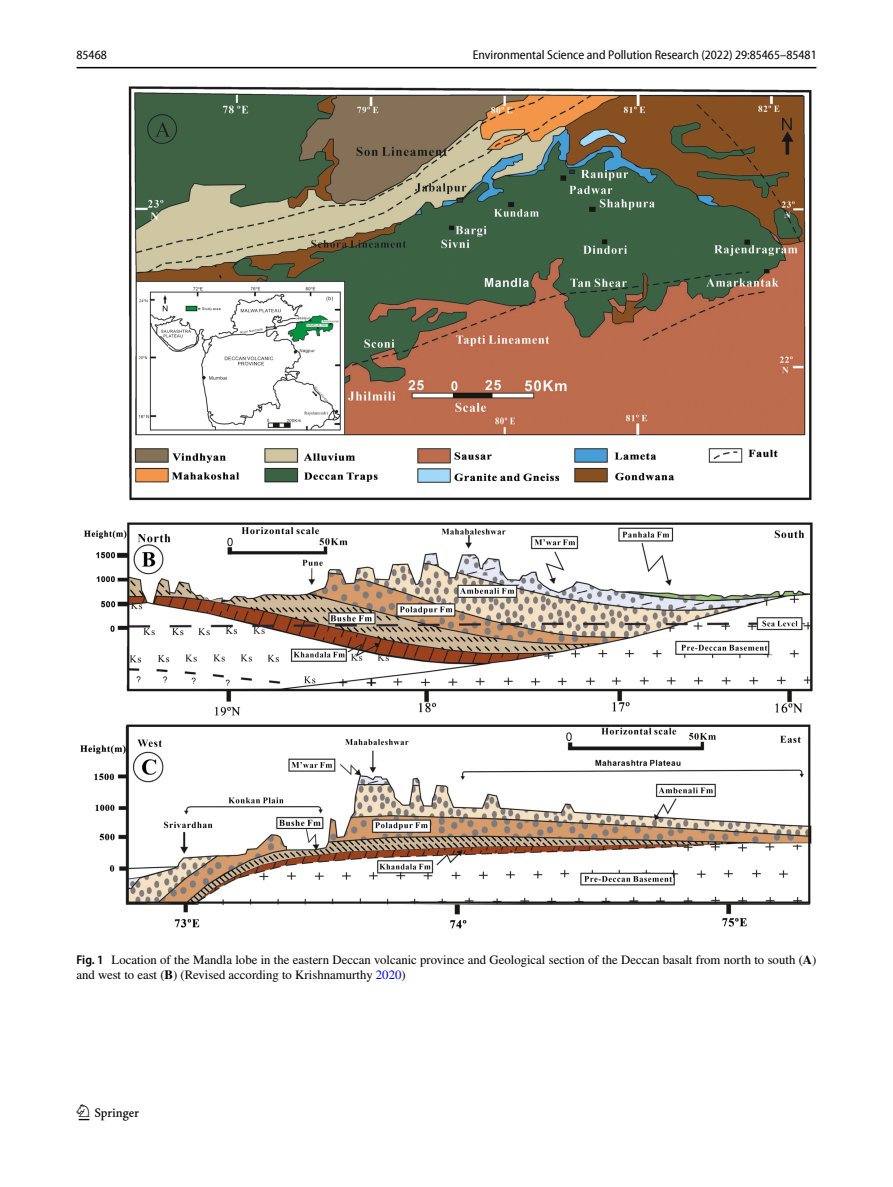
<style>
.page{position:relative;width:893px;height:1187px;background:#fff}
.page>*{position:absolute;margin:0;border:0;box-sizing:border-box;transform-origin:0 0}
.t1{font:22.5px "Springnew Regular 2";color:#000}
.t2{font:12.75px/15px "STIX";color:#000}
.t3{font:semi-condensed 12.75px "Myriad Pro Unic";color:#000}
.s1{font-family:"Myriad Pro";font-weight:600;font-stretch:semi-condensed}
.s2{font-weight:700}
.s3{color:#00f}
</style>
<div class="page">
<hr style="left:77px;top:67px;width:739px;height:1px;background:#000">
<img style="left:81px;top:87px;width:731px;height:841px">
<p class="t3" style="left:76px;top:50px;width:32px">85468</p>
<p class="t3" style="left:473px;top:50px;width:346px">Environmental Science and Pollution Research (2022) 29:85465–85481</p>
<p class="t2" style="left:77px;top:952px;width:741px"><span class="s1">Fig. 1</span> Location of the Mandla lobe in the eastern Deccan volcanic province and Geological section of the Deccan basalt from north to south (<span class="s2">A</span>) and west to east (<span class="s2">B</span>) (Revised according to Krishnamurthy <span class="s3">2020</span>)</p>
<h1 class="t1" style="left:79px;top:1104px;width:62px">1 3</h1>
</div>
